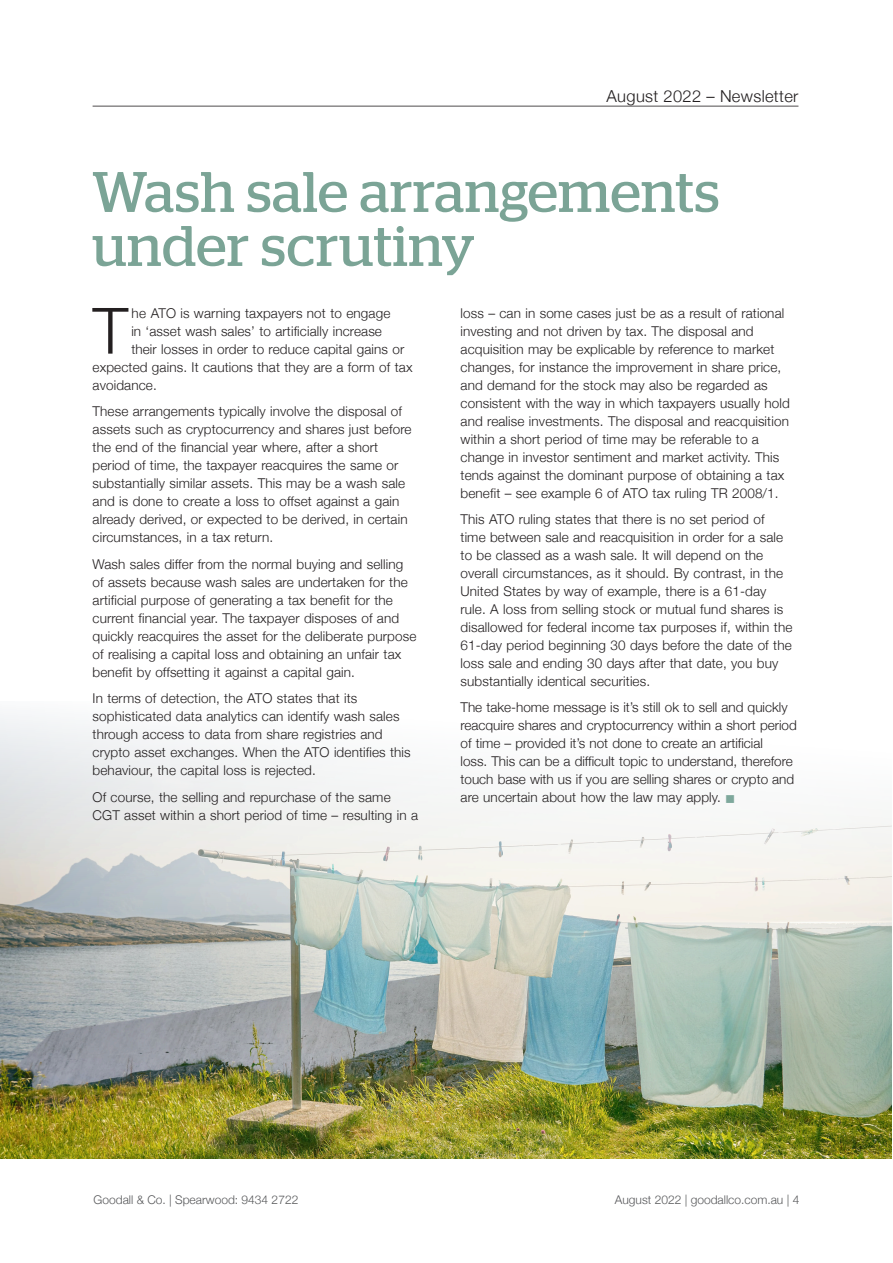
<style>
.page{position:relative;width:893px;height:1263px;background:#fff}
.page>*{position:absolute;margin:0;border:0;box-sizing:border-box;transform-origin:0 0}
.t1{font:300 63.9px "Helvetica Neue";color:#231f20}
.t2{font:57px/54px "Stag";letter-spacing:.01em;color:#7ba496}
.t3{font:300 16.5px "Helvetica Neue";letter-spacing:.02em;color:#231f20}
.t4{font:300 13.5px/18px "Helvetica Neue";letter-spacing:.01em;color:#231f20}
.t5{font:300 12px "Helvetica Neue";color:#57585a}
.s1{color:#7ea89c}
</style>
<div class="page">
<hr style="left:93px;top:106px;width:705px;height:1px;background:#231f20">
<img style="left:0;top:714px;width:892px;height:444px">
<p class="t3" style="left:607px;top:83px;width:193px">August 2022 – Newsletter</p>
<h2 class="t2" style="left:92px;top:164px;width:629px">Wash sale arrangements under scrutiny</h2>
<h1 class="t1" style="left:93px;top:279px;width:37px">T</h1>
<p class="t4" style="left:131px;top:303px;width:260px">he ATO is warning taxpayers not to engage</p>
<p class="t4" style="left:461px;top:303px;width:331px">loss – can in some cases just be as a result of rational investing and not driven by tax. The disposal and acquisition may be explicable by reference to market changes, for instance the improvement in share price, and demand for the stock may also be regarded as consistent with the way in which taxpayers usually hold and realise investments. The disposal and reacquisition within a short period of time may be referable to a change in investor sentiment and market activity. This tends against the dominant purpose of obtaining a tax benefit – see example 6 of ATO tax ruling TR 2008/1.</p>
<p class="t4" style="left:461px;top:509px;width:333px">This ATO ruling states that there is no set period of time between sale and reacquisition in order for a sale to be classed as a wash sale. It will depend on the overall circumstances, as it should. By contrast, in the United States by way of example, there is a 61-day rule. A loss from selling stock or mutual fund shares is disallowed for federal income tax purposes if, within the 61-day period beginning 30 days before the date of the loss sale and ending 30 days after that date, you buy substantially identical securities.</p>
<p class="t4" style="left:461px;top:698px;width:338px">The take-home message is it’s still ok to sell and quickly reacquire shares and cryptocurrency within a short period of time – provided it’s not done to create an artificial<br>loss. This can be a difficult topic to understand, therefore touch base with us if you are selling shares or crypto and are uncertain about how the law may apply. <span class="s1">■</span></p>
<p class="t4" style="left:131px;top:321px;width:252px">in ‘asset wash sales’ to artificially increase</p>
<p class="t4" style="left:131px;top:339px;width:274px">their losses in order to reduce capital gains or</p>
<p class="t4" style="left:93px;top:357px;width:321px">expected gains. It cautions that they are a form of tax</p>
<p class="t4" style="left:93px;top:375px;width:66px">avoidance.</p>
<p class="t4" style="left:93px;top:401px;width:320px">These arrangements typically involve the disposal of assets such as cryptocurrency and shares just before the end of the financial year where, after a short period of time, the taxpayer reacquires the same or substantially similar assets. This may be a wash sale and is done to create a loss to offset against a gain already derived, or expected to be derived, in certain circumstances, in a tax return.</p>
<p class="t4" style="left:93px;top:554px;width:325px">Wash sales differ from the normal buying and selling of assets because wash sales are undertaken for the artificial purpose of generating a tax benefit for the current financial year. The taxpayer disposes of and quickly reacquires the asset for the deliberate purpose of realising a capital loss and obtaining an unfair tax benefit by offsetting it against a capital gain.</p>
<p class="t4" style="left:93px;top:688px;width:320px">In terms of detection, the ATO states that its sophisticated data analytics can identify wash sales through access to data from share registries and crypto asset exchanges. When the ATO identifies this behaviour, the capital loss is rejected.</p>
<p class="t4" style="left:93px;top:787px;width:327px">Of course, the selling and repurchase of the same<br>CGT asset within a short period of time – resulting in a</p>
<p class="t5" style="left:94px;top:1190px;width:206px">Goodall &amp; Co. | Spearwood: 9434 2722</p>
<p class="t5" style="left:615px;top:1190px;width:186px">August 2022 | goodallco.com.au | 4</p>
</div>
